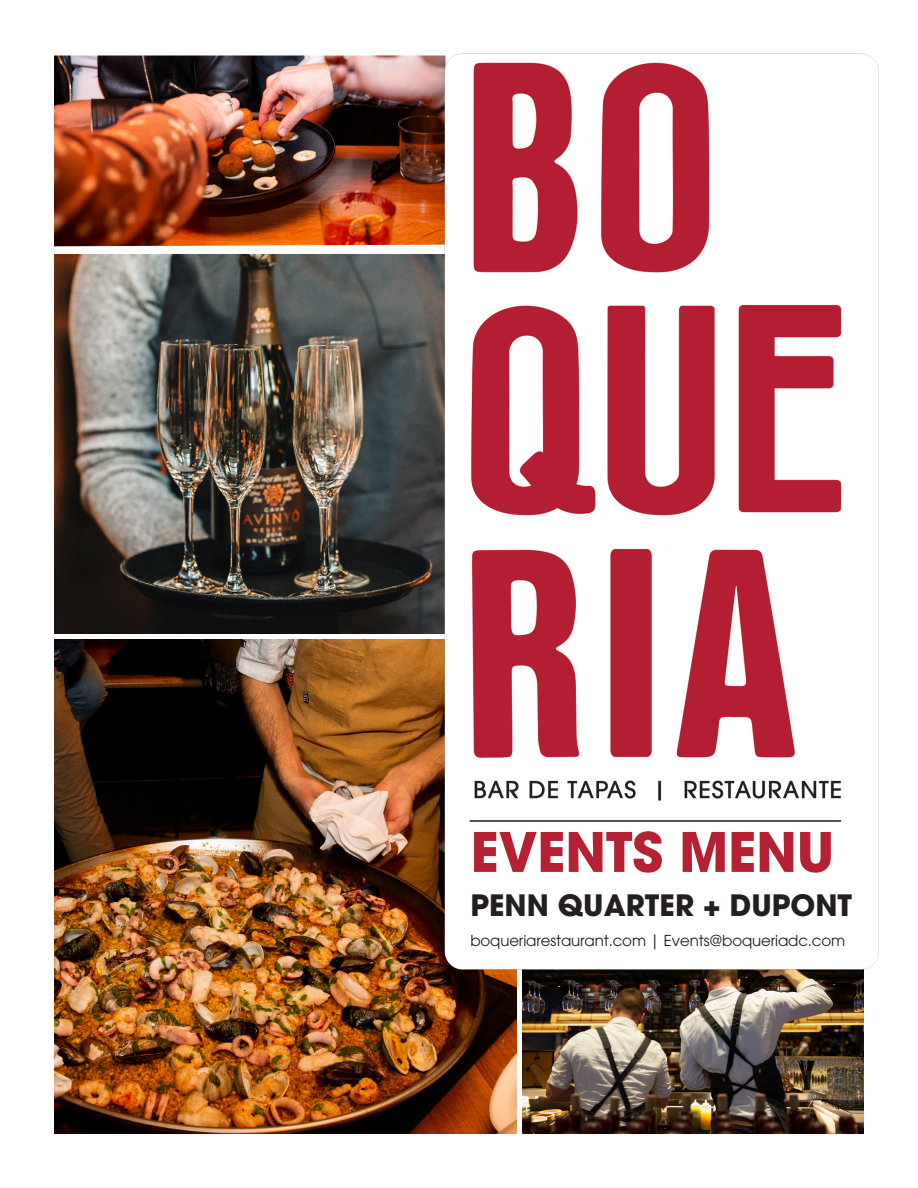
<style>
.page{position:relative;width:918px;height:1188px;background:#fff}
.page>*{position:absolute;margin:0;border:0;box-sizing:border-box;transform-origin:0 0}
.t1{font:700 54px "ITC Avant Garde Std";letter-spacing:-.01em;color:#b62033}
.t2{font:700 29.25px "ITC Avant Garde Std";color:#231f20}
.t3{font:15px "ITC Avant Garde Std";letter-spacing:-.01em;color:#231f20}
</style>
<div class="page">
<img style="left:54px;top:639px;width:462px;height:495px">
<img style="left:522px;top:977px;width:342px;height:157px">
<img style="left:54px;top:254px;width:384px;height:379px">
<img style="left:54px;top:55px;width:384px;height:191px">
<img style="left:438px;top:53px;width:441px;height:924px">
<p class="t1" style="left:470px;top:832px;width:365px">EVENTS MENU</p>
<p class="t2" style="left:470px;top:894px;width:383px">PENN QUARTER + DUPONT</p>
<p class="t3" style="left:470px;top:935px;width:376px">boqueriarestaurant.com | Events@boqueriadc.com</p>
</div>
